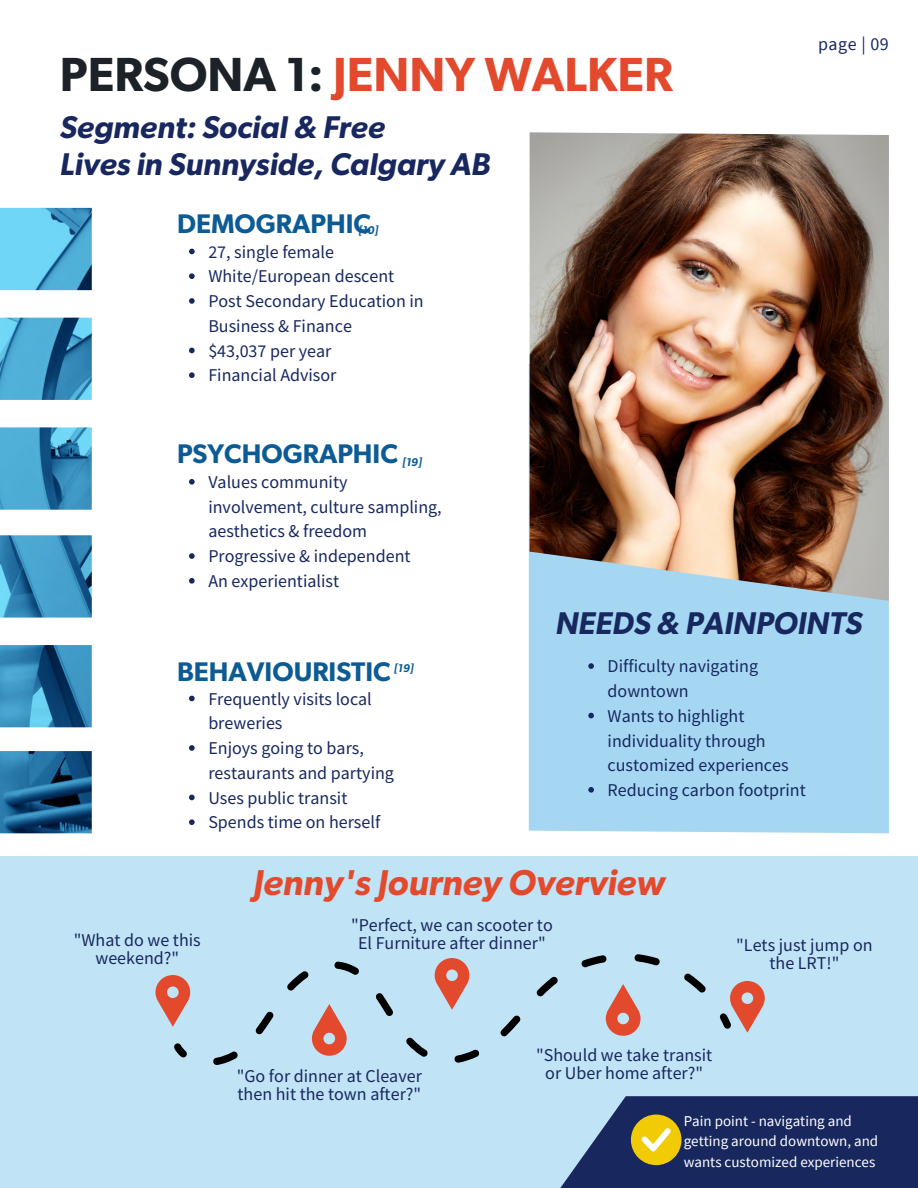
<style>
.page{position:relative;width:918px;height:1188px;background:#fff}
.page>*{position:absolute;margin:0;border:0;box-sizing:border-box;transform-origin:0 0}
.t1{font:600 48px "Gibson";color:#e34a2d}
.t2{font:italic 600 36px "Gibson";color:#e34a2d}
.t3{font:italic 600 31.5px/37.2px "Gibson";color:#18285f}
.t4{font:600 27px "Gibson";color:#0c5b95}
.t5{font:18px/24.8px "Source Sans Pro";color:#18285f}
.t6{font:15px/20.2px "Source Sans Pro";color:#fff}
.t7{font:italic 600 11.25px "Gibson";color:#0c5b95}
.s1{color:#1c2227}
</style>
<div class="page">
<div style="left:0;top:856px;width:918px;height:332px;background:#c1e3f6"></div>
<div style="left:529px;top:364px;width:360px;height:469px;background:#a5d7f3"></div>
<img style="left:530px;top:132px;width:359px;height:469px">
<img style="left:0;top:208px;width:92px;height:625px">
<svg style="left:155px;top:975px;width:35px;height:52px"></svg>
<svg style="left:174px;top:1043px;width:13px;height:15px"></svg>
<svg style="left:213px;top:954px;width:493px;height:111px"></svg>
<svg style="left:719px;top:981px;width:46px;height:52px"></svg>
<svg style="left:560px;top:1096px;width:358px;height:92px;background:#354469"></svg>
<svg style="left:189px;top:249px;width:6px;height:5px"></svg>
<svg style="left:189px;top:273px;width:6px;height:6px"></svg>
<svg style="left:189px;top:298px;width:6px;height:6px"></svg>
<svg style="left:189px;top:348px;width:6px;height:5px"></svg>
<svg style="left:189px;top:372px;width:6px;height:6px"></svg>
<svg style="left:189px;top:479px;width:6px;height:6px"></svg>
<svg style="left:189px;top:553px;width:6px;height:6px"></svg>
<svg style="left:189px;top:578px;width:6px;height:6px"></svg>
<svg style="left:588px;top:663px;width:6px;height:6px"></svg>
<svg style="left:588px;top:713px;width:6px;height:5px"></svg>
<svg style="left:588px;top:787px;width:6px;height:6px"></svg>
<svg style="left:189px;top:696px;width:6px;height:5px"></svg>
<svg style="left:189px;top:745px;width:6px;height:6px"></svg>
<svg style="left:189px;top:795px;width:6px;height:5px"></svg>
<svg style="left:189px;top:819px;width:6px;height:6px"></svg>
<h1 class="t1" style="left:60px;top:53px;width:614px"><span class="s1">PERSONA 1:</span> JENNY WALKER</h1>
<h3 class="t3" style="left:60px;top:110px;width:432px">Segment: Social &amp; Free<br>Lives in Sunnyside, Calgary AB</h3>
<h3 class="t4" style="left:177px;top:211px;width:196px">DEMOGRAPHIC</h3>
<p class="t7" style="left:359px;top:225px;width:21px">[10]</p>
<p class="t5" style="left:208px;top:239px;width:217px">27, single female<br>White/European descent<br>Post Secondary Education in<br>Business &amp; Finance<br>$43,037 per year<br>Financial Advisor</p>
<h3 class="t4" style="left:177px;top:442px;width:222px">PSYCHOGRAPHIC</h3>
<p class="t7" style="left:402px;top:457px;width:21px">[19]</p>
<p class="t5" style="left:208px;top:469px;width:235px">Values community involvement, culture sampling, aesthetics &amp; freedom<br>Progressive &amp; independent<br>An experientialist</p>
<p class="t5" style="left:818px;top:31px;width:72px">page | 09</p>
<h3 class="t3" style="left:555px;top:606px;width:308px">NEEDS &amp; PAINPOINTS</h3>
<p class="t5" style="left:608px;top:653px;width:200px">Difficulty navigating downtown<br>Wants to highlight individuality through customized experiences<br>Reducing carbon footprint</p>
<h3 class="t4" style="left:177px;top:659px;width:215px">BEHAVIOURISTIC</h3>
<p class="t5" style="left:208px;top:686px;width:187px">Frequently visits local breweries<br>Enjoys going to bars, restaurants and partying<br>Uses public transit<br>Spends time on herself</p>
<h2 class="t2" style="left:253px;top:867px;width:413px">Jenny's Journey Overview</h2>
<p class="t7" style="left:394px;top:663px;width:21px">[19]</p>
<p class="t5" style="left:351px;top:916px;width:203px;line-height:18px;text-align:center">"Perfect, we can scooter to<br>El Furniture after dinner"</p>
<p class="t5" style="left:74px;top:930px;width:129px;line-height:18px;text-align:center">"What do we this weekend?"</p>
<p class="t5" style="left:736px;top:936px;width:138px;line-height:18px;text-align:center">"Lets just jump on the LRT!"</p>
<p class="t5" style="left:237px;top:1066px;width:187px;line-height:18px">"Go for dinner at Cleaver then hit the town after?"</p>
<p class="t5" style="left:536px;top:1046px;width:178px;line-height:18px;text-align:center">"Should we take transit or Uber home after?"</p>
<p class="t6" style="left:684px;top:1111px;width:196px">Pain point - navigating and getting around downtown, and wants customized experiences</p>
</div>
